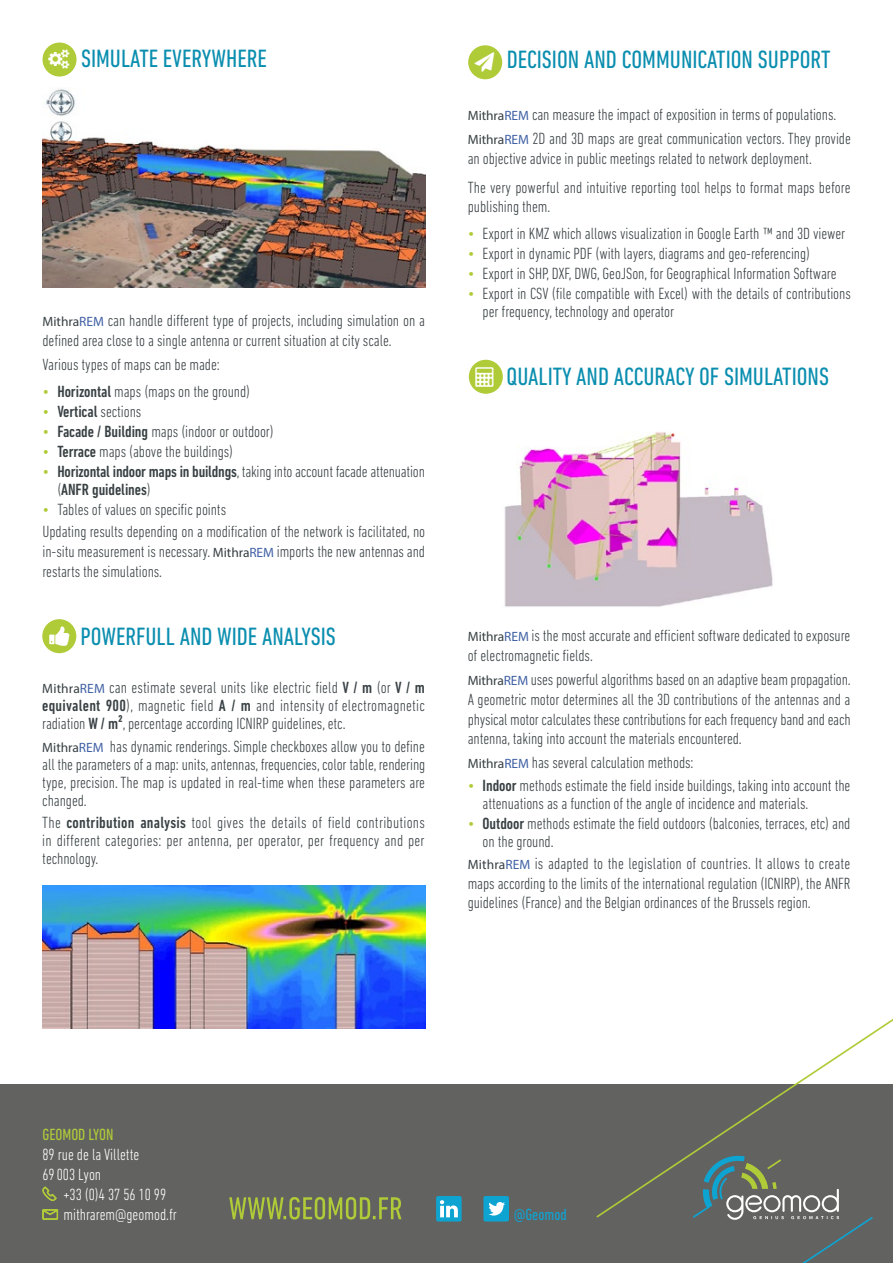
<style>
.page{position:relative;width:893px;height:1263px;background:#fff}
.page>*{position:absolute;margin:0;border:0;box-sizing:border-box;transform-origin:0 0}
.Sous_Titre{font:condensed 25.5px "DIN Next LT Pro";color:#0a8eaf}
.Texte{font:300 condensed 16.5px/19.8px "DIN Next LT Pro";letter-spacing:-.005em;color:#384043}
.t1{font:500 condensed 16.5px/18px "DIN Next LT Pro";letter-spacing:-.005em;color:#384043}
.t2{font:300 condensed 16.5px "DIN Next LT Pro";color:#fff}
.t3{font:condensed 16.5px "DIN Next LT Pro";color:#afcb38}
.t4{font:condensed 16.5px "DIN Next LT Pro";color:#0ea4d1}
.s1{font-family:"Myriad Pro";font-weight:400;font-stretch:normal;font-size:13.5px}
.s2{font-family:"Myriad Pro";font-weight:400;font-stretch:normal;font-size:13.5px;color:#4060a4}
.s3{font-weight:400;color:#afcb38}
.s4{font-weight:500}
.s5{font-weight:300}
</style>
<div class="page">
<div style="left:0;top:1084px;width:893px;height:179px;background:#626261"></div>
<svg style="left:42px;top:1186px;width:14px;height:15px"></svg>
<svg style="left:42px;top:1209px;width:16px;height:11px"></svg>
<div style="left:436px;top:1196px;width:26px;height:25px;background:#0ea4d1;border-radius:2px"></div>
<svg style="left:440px;top:1200px;width:18px;height:17px"></svg>
<div style="left:483px;top:1196px;width:26px;height:25px;background:#0ea4d1;border-radius:2px"></div>
<svg style="left:489px;top:1202px;width:16px;height:14px"></svg>
<svg style="left:731px;top:1219px;width:141px;height:44px"></svg>
<svg style="left:596px;top:1018px;width:297px;height:201px"></svg>
<svg style="left:229px;top:1197px;width:172px;height:22px"></svg>
<div style="left:43px;top:43px;width:34px;height:34px;background:#afcb38;border-radius:50%"></div>
<div style="left:42px;top:619px;width:34px;height:34px;background:#afcb38;border-radius:50%"></div>
<svg style="left:49px;top:626px;width:20px;height:20px"></svg>
<img style="left:43px;top:89px;width:382px;height:199px">
<img style="left:43px;top:885px;width:382px;height:143px">
<div style="left:469px;top:360px;width:34px;height:34px;background:#afcb38;border-radius:50%"></div>
<img style="left:504px;top:432px;width:269px;height:175px">
<div style="left:468px;top:45px;width:34px;height:34px;background:#afcb38;border-radius:50%"></div>
<p class="Sous_Titre" style="left:81px;top:44px;width:187px">SIMULATE EVERYWHERE</p>
<p class="Texte" style="left:43px;top:311px;width:384px"><span class="s1">Mithra</span><span class="s2">REM</span> can handle different type of projects, including simulation on a defined area close to a single antenna or current situation at city scale.</p>
<p class="Texte" style="left:43px;top:355px;width:179px">Various types of maps can be made:</p>
<p class="Texte" style="left:43px;top:381px;width:209px"><span class="s3">•</span> <span class="s4">Horizontal</span> maps (maps on the ground)</p>
<p class="t1" style="left:43px;top:402px;width:100px"><span class="s3">•</span> Vertical <span class="s5">sections</span></p>
<p class="Texte" style="left:43px;top:421px;width:233px"><span class="s3">•</span> <span class="s4">Facade / Building</span> maps (indoor or outdoor)</p>
<p class="Texte" style="left:43px;top:441px;width:192px"><span class="s3">•</span> <span class="s4">Terrace</span> maps (above the buildings)</p>
<p class="t1" style="left:57px;top:463px;width:369px;text-indent:-15px"><span class="s3">•</span> Horizontal indoor maps in buildngs<span class="s5">, taking into account facade attenuation (</span>ANFR guidelines<span class="s5">)</span></p>
<p class="Texte" style="left:43px;top:500px;width:185px"><span class="s3">•</span> Tables of values on specific points</p>
<p class="Texte" style="left:43px;top:522px;width:384px;text-align:justify">Updating results depending on a modification of the network is facilitated, no in-situ measurement is necessary. <span class="s1">Mithra</span><span class="s2">REM</span> imports the new antennas and restarts the simulations.</p>
<p class="Sous_Titre" style="left:81px;top:622px;width:257px">POWERFULL AND WIDE ANALYSIS</p>
<p class="Texte" style="left:42px;top:679px;width:384px;line-height:18px;text-align:justify"><span class="s1">Mithra</span><span class="s2">REM</span> can estimate several units like electric field <span class="s4">V / m</span> (or <span class="s4">V / m equivalent 900</span>), magnetic field <span class="s4">A / m</span> and intensity of electromagnetic radiation <span class="s4">W / m²</span>, percentage according ICNIRP guidelines, etc.</p>
<p class="Texte" style="left:42px;top:737px;width:384px;line-height:18px;text-align:justify"><span class="s1">Mithra</span><span class="s2">REM</span> has dynamic renderings. Simple checkboxes allow you to define all the parameters of a map: units, antennas, frequencies, color table, rendering type, precision. The map is updated in real-time when these parameters are changed.</p>
<p class="Texte" style="left:42px;top:813px;width:384px;line-height:18px;text-align:justify">The <span class="s4">contribution analysis</span> tool gives the details of field contributions in different categories: per antenna, per operator, per frequency and per technology.</p>
<p class="Sous_Titre" style="left:507px;top:45px;width:325px">DECISION AND COMMUNICATION SUPPORT</p>
<p class="Texte" style="left:468px;top:105px;width:370px"><span class="s1">Mithra</span><span class="s2">REM</span> can measure the impact of exposition in terms of populations.</p>
<p class="Texte" style="left:468px;top:129px;width:385px"><span class="s1">Mithra</span><span class="s2">REM</span> 2D and 3D maps are great communication vectors. They provide an objective advice in public meetings related to network deployment.</p>
<p class="Texte" style="left:468px;top:177px;width:384px">The very powerful and intuitive reporting tool helps to format maps before publishing them.</p>
<p class="Texte" style="left:468px;top:223px;width:379px"><span class="s3">•</span> Export in KMZ which allows visualization in Google Earth ™ and 3D viewer</p>
<p class="Texte" style="left:468px;top:243px;width:344px"><span class="s3">•</span> Export in dynamic PDF (with layers, diagrams and geo-referencing)</p>
<p class="Texte" style="left:468px;top:264px;width:370px"><span class="s3">•</span> Export in SHP, DXF, DWG, GeoJSon, for Geographical Information Software</p>
<p class="Texte" style="left:483px;top:285px;width:370px;line-height:18px;text-indent:-15px"><span class="s3">•</span> Export in CSV (file compatible with Excel) with the details of contributions per frequency, technology and operator</p>
<p class="Sous_Titre" style="left:507px;top:362px;width:324px">QUALITY AND ACCURACY OF SIMULATIONS</p>
<p class="Texte" style="left:468px;top:625px;width:384px"><span class="s1">Mithra</span><span class="s2">REM</span> is the most accurate and efficient software dedicated to exposure of electromagnetic fields.</p>
<p class="Texte" style="left:468px;top:669px;width:384px;text-align:justify"><span class="s1">Mithra</span><span class="s2">REM</span> uses powerful algorithms based on an adaptive beam propagation.<br>A geometric motor determines all the 3D contributions of the antennas and a physical motor calculates these contributions for each frequency band and each antenna, taking into account the materials encountered.</p>
<p class="Texte" style="left:468px;top:753px;width:227px"><span class="s1">Mithra</span><span class="s2">REM</span> has several calculation methods:</p>
<p class="Texte" style="left:483px;top:776px;width:369px;line-height:18px;text-indent:-15px"><span class="s3">•</span> <span class="s4">Indoor</span> methods estimate the field inside buildings, taking into account the attenuations as a function of the angle of incidence and materials.</p>
<p class="Texte" style="left:483px;top:814px;width:369px;line-height:18px;text-indent:-15px"><span class="s3">•</span> <span class="s4">Outdoor</span> methods estimate the field outdoors (balconies, terraces, etc) and on the ground.</p>
<p class="Texte" style="left:468px;top:853px;width:384px;text-align:justify"><span class="s1">Mithra</span><span class="s2">REM</span> is adapted to the legislation of countries. It allows to create maps according to the limits of the international regulation (ICNIRP), the ANFR guidelines (France) and the Belgian ordinances of the Brussels region.</p>
<p class="t3" style="left:43px;top:1125px;width:72px">GEOMOD LYON</p>
<p class="t2" style="left:43px;top:1145px;width:98px">89 rue de la Villette</p>
<p class="t2" style="left:43px;top:1165px;width:60px">69003 Lyon</p>
<p class="t2" style="left:64px;top:1185px;width:104px">+33 (0)4 37 56 10 99</p>
<p class="t2" style="left:64px;top:1204px;width:115px">mithrarem@geomod.fr</p>
<p class="t4" style="left:514px;top:1204px;width:54px">@Geomod</p>
</div>
